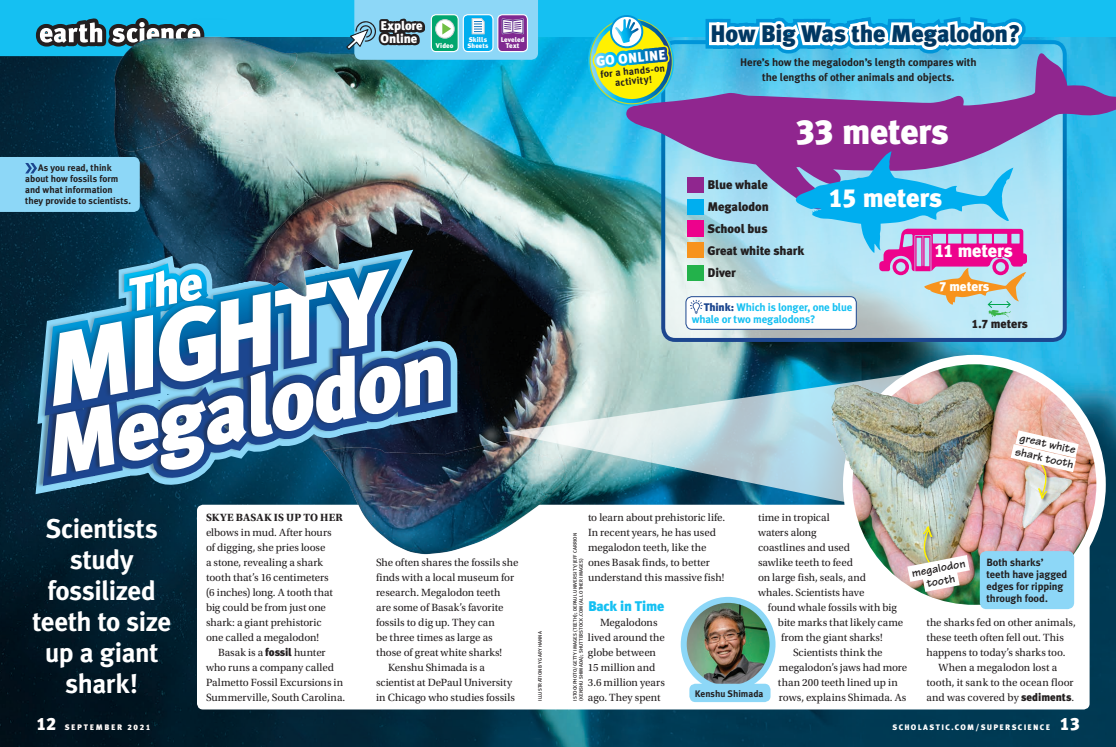
<style>
.page{position:relative;width:1116px;height:747px;background:#fff}
.page>*{position:absolute;margin:0;border:0;box-sizing:border-box;transform-origin:0 0}
.t1{font:italic 900 101.1px "Meta Plus Lining";color:#fff}
.t2{font:italic 900 85.5px "Meta Plus Lining";color:#fff}
.t3{font:900 35.5px "Meta Plus Lining";letter-spacing:-.015em;color:#fff}
.t4{font:700 27px/31px "Meta Plus Lining";letter-spacing:-.015em;color:#fff;text-align:center}
.t5{font:900 26.3px "Meta Plus Lining";letter-spacing:-.01em;color:#fff}
.t6{font:900 24px "Meta Plus Lining";letter-spacing:-.015em;color:#013863}
.t7{font:900 18.2px "Meta Plus Lining";letter-spacing:-.01em;color:#fff}
.t8{font:900 14px "Meta Plus Lining";letter-spacing:-.015em;color:#15c0f2}
.t9{font:900 13.8px "Meta Plus Lining";color:#fff}
.t10{font:900 13.2px "Meta Plus Lining";letter-spacing:-.005em;color:#fff}
.t11{font:900 12.6px/12.6px "Meta Plus Lining";letter-spacing:-.01em;color:#fff}
.t12{font:900 12.5px/21.8px "Meta Plus Lining";letter-spacing:-.01em;color:#231f20}
.t13{font:900 12.2px "Meta Plus Lining";letter-spacing:-.005em;color:#231f20}
.t14{font:12px/14.5px "Tekton Bold Dia V1";color:#231f20}
.t15{font:11px/15px "Utopia Std";color:#231f20}
.t16{font:700 11px/15px "Meta Plus Lining";letter-spacing:-.005em;color:#231f20;text-align:center}
.t17{font:700 11px/12px "Meta Plus Lining";letter-spacing:-.015em;color:#15c0f2}
.t18{font:700 11px "Utopia Std";letter-spacing:.01em;color:#231f20}
.t19{font:700 10.5px/12.2px "Meta Plus Lining";color:#231f20}
.t20{font:700 10px/9.8px "Meta Plus Lining";color:#231f20;text-align:center}
.t21{font:700 9.5px/11px "Meta Plus Lining";color:#231f20}
.t22{font:900 8px "Meta Plus Lining";letter-spacing:.17em;color:#fff}
.t23{font:900 8px "Meta Plus Lining";letter-spacing:.21em;color:#fff}
.t24{font:900 6.9px/5.8px "Meta Plus Lining";letter-spacing:.015em;color:#fff;text-align:center}
.t25{font:900 6.6px "Meta Plus Lining";letter-spacing:.015em;color:#fff}
.t26{font:500 5px/6px "Meta Plus Lining";letter-spacing:.02em;color:#231f20}
.s1{font-size:18px}
.s2{font-family:"Meta Plus Lining";font-weight:900}
.s3{font-weight:900;color:#1c468f}
</style>
<div class="page">
<img style="left:0;top:56px;width:1116px;height:691px">
<svg style="left:663px;top:42px;width:402px;height:298px;background:#badae7"></svg>
<div style="left:197px;top:505px;width:893px;height:204px;background:#fff;border-radius:6px"></div>
<div style="left:0;top:157px;width:91px;height:55px;background:#8dd7f7"></div>
<svg style="left:0;top:0;width:1116px;height:56px;background:#17bef0"></svg>
<svg style="left:35px;top:18px;width:56px;height:30px"></svg>
<svg style="left:579px;top:373px;width:120px;height:132px;background:#96bcc2"></svg>
<img style="left:949px;top:519px;width:152px;height:88px">
<div style="left:980px;top:551px;width:94px;height:58px;background:#8dd7f7;border-radius:7px"></div>
<img style="left:684px;top:600px;width:89px;height:89px;border-radius:44px">
<div style="left:681px;top:597px;width:95px;height:95px;border:6px solid #8dd7f7;border-radius:50%"></div>
<div style="left:689px;top:684px;width:82px;height:18px;background:#8dd7f7;border-radius:6px"></div>
<img style="left:699px;top:0;width:337px;height:572px">
<svg style="left:706px;top:0;width:321px;height:292px"></svg>
<svg style="left:626px;top:51px;width:490px;height:160px;background:#748ac7"></svg>
<div style="left:687px;top:177px;width:17px;height:16px;background:#90268f"></div>
<div style="left:687px;top:199px;width:17px;height:16px;background:#00aeef"></div>
<div style="left:687px;top:220px;width:17px;height:16px;background:#ed028c"></div>
<div style="left:687px;top:242px;width:17px;height:16px;background:#f7931d"></div>
<div style="left:687px;top:265px;width:17px;height:16px;background:#23b24b"></div>
<div style="left:686px;top:297px;width:170px;height:32px;background:#fff;border-radius:6px"></div>
<div style="left:685px;top:296px;width:172px;height:34px;border:1px solid #1c468f;border-radius:6px"></div>
<svg style="left:690px;top:300px;width:13px;height:14px"></svg>
<svg style="left:346px;top:0;width:192px;height:17px;background:#87d3f3"></svg>
<div style="left:20px;top:274px;width:71px;height:256px;background:#032234"></div>
<svg style="left:22px;top:222px;width:69px;height:231px;background:#02263a"></svg>
<svg style="left:34px;top:315px;width:57px;height:198px;background:#244f67"></svg>
<svg style="left:36px;top:244px;width:55px;height:185px;background:#143e53"></svg>
<div style="left:48px;top:266px;width:342px;height:143px;background:#231f20;opacity:.25"></div>
<div style="left:45px;top:353px;width:397px;height:126px;background:#231f20;opacity:.4"></div>
<svg style="left:585px;top:0;width:94px;height:127px;background:#68b6a6"></svg>
<img style="left:91px;top:17px;width:488px;height:730px">
<img style="left:807px;top:357px;width:294px;height:162px">
<img style="left:891px;top:526px;width:96px;height:76px">
<svg style="left:795px;top:151px;width:232px;height:166px;background:#97aed7"></svg>
<svg style="left:108px;top:232px;width:122px;height:112px;background:#146d98"></svg>
<p class="t11" style="left:381px;top:20px;width:44px">Explore<br>Online</p>
<p class="t24" style="left:436px;top:42px;width:19px">Video</p>
<p class="t24" style="left:469px;top:36px;width:20px">Skills</p>
<p class="t25" style="left:467px;top:41px;width:22px">Sheets</p>
<p class="t24" style="left:501px;top:37px;width:25px">Leveled<br>Text</p>
<p class="t21" style="left:25px;top:163px;width:107px;text-indent:13px">As you read, think about how fossils form and what information they provide to scientists.</p>
<h1 class="t1" style="left:29px;top:315px;width:348px;rotate:-11deg">MIGHTY</h1>
<h2 class="t2" style="left:31px;top:399px;width:411px;rotate:-11deg">Megalodon</h2>
<h3 class="t4" style="left:32px;top:513px;width:140px">Scientists study fossilized teeth to size up a giant shark!</h3>
<p class="t23" style="left:36px;top:722px;width:116px"><span class="s1">12</span> SEPTEMBER 2021</p>
<p class="t18" style="left:206px;top:511px;width:138px">SKYE BASAK IS UP TO HER</p>
<p class="t15" style="left:206px;top:525px;width:128px">elbows in mud. After hours of digging, she pries loose a stone, revealing a shark tooth that’s 16 centimeters (6 inches) long. A tooth that big could be from just one shark: a giant prehistoric one called a megalodon!</p>
<p class="t15" style="left:206px;top:645px;width:141px;text-indent:12px">Basak is a <span class="s2">fossil</span> hunter who runs a company called<br>Palmetto Fossil Excursions in<br>Summerville, South Carolina.</p>
<p class="t15" style="left:376px;top:555px;width:144px">She often shares the fossils she</p>
<p class="t15" style="left:376px;top:570px;width:140px">finds with a local museum for</p>
<p class="t15" style="left:376px;top:585px;width:126px">research. Megalodon teeth</p>
<p class="t15" style="left:376px;top:600px;width:129px">are some of Basak’s favorite</p>
<p class="t15" style="left:376px;top:615px;width:121px">fossils to dig up. They can</p>
<p class="t15" style="left:376px;top:630px;width:118px">be three times as large as</p>
<p class="t15" style="left:376px;top:645px;width:128px">those of great white sharks!</p>
<p class="t15" style="left:388px;top:660px;width:98px">Kenshu Shimada is a</p>
<p class="t15" style="left:376px;top:675px;width:138px">scientist at DePaul University</p>
<p class="t15" style="left:376px;top:690px;width:140px">in Chicago who studies fossils</p>
<p class="t26" style="left:537px;top:701px;width:71px;rotate:-90deg">ILLUSTRATION BY GARY HANNA</p>
<p class="t9" style="left:595px;top:53px;width:71px;rotate:-6deg">GO ONLINE</p>
<p class="t20" style="left:600px;top:70px;width:66px;rotate:-6deg">for a hands-on activity!</p>
<h3 class="t6" style="left:710px;top:20px;width:312px">How Big Was the Megalodon?</h3>
<p class="t16" style="left:740px;top:54px;width:238px">Here’s how the megalodon’s length compares with the lengths of other animals and objects.</p>
<h3 class="t3" style="left:795px;top:111px;width:155px">33 meters</h3>
<p class="t12" style="left:708px;top:174px;width:99px">Blue whale<br>Megalodon<br>School bus<br>Great white shark<br>Diver</p>
<p class="t17" style="left:692px;top:301px;width:162px;text-indent:12px"><span class="s3">Think:</span> Which is longer, one blue whale or two megalodons?</p>
<h3 class="t5" style="left:828px;top:183px;width:115px">15 meters</h3>
<h3 class="t7" style="left:934px;top:240px;width:80px">11 meters</h3>
<p class="t10" style="left:939px;top:279px;width:52px">7 meters</p>
<p class="t13" style="left:972px;top:317px;width:58px">1.7 meters</p>
<p class="t14" style="left:1020px;top:430px;width:61px;rotate:13deg">great white shark tooth</p>
<p class="t15" style="left:588px;top:510px;width:139px">to learn about prehistoric life.<br>In recent years, he has used megalodon teeth, like the ones Basak finds, to better understand this massive fish!</p>
<p class="t8" style="left:588px;top:598px;width:78px">Back in Time</p>
<p class="t15" style="left:588px;top:615px;width:78px;text-indent:12px">Megalodons lived around the globe between<br>15 million and<br>3.6 million years ago. They spent</p>
<p class="t15" style="left:758px;top:510px;width:73px">time in tropical</p>
<p class="t15" style="left:758px;top:525px;width:60px">waters along</p>
<p class="t15" style="left:758px;top:540px;width:94px">coastlines and used</p>
<p class="t15" style="left:758px;top:555px;width:96px">sawlike teeth to feed</p>
<p class="t15" style="left:758px;top:570px;width:110px">on large fish, seals, and</p>
<p class="t15" style="left:758px;top:585px;width:108px">whales. Scientists have</p>
<p class="t15" style="left:768px;top:600px;width:130px">found whale fossils with big</p>
<p class="t15" style="left:778px;top:615px;width:127px">bite marks that likely came</p>
<p class="t15" style="left:781px;top:630px;width:103px">from the giant sharks!</p>
<p class="t15" style="left:793px;top:645px;width:91px">Scientists think the</p>
<p class="t15" style="left:779px;top:660px;width:130px">megalodon’s jaws had more</p>
<p class="t15" style="left:778px;top:675px;width:121px">than 200 teeth lined up in</p>
<p class="t15" style="left:779px;top:690px;width:129px">rows, explains Shimada. As</p>
<p class="t26" style="left:572px;top:701px;width:170px;rotate:-90deg">ISTOCKPHOTO/GETTY IMAGES (TEETH); DEPAUL UNIVERSITY/JEFF CARRION (KENSHU SHIMADA); SHUTTERSTOCK.COM (ALL OTHER IMAGES)</p>
<p class="t19" style="left:986px;top:556px;width:83px">Both sharks’ teeth have jagged edges for ripping through food.</p>
<p class="t14" style="left:910px;top:567px;width:56px;line-height:12.7px;text-align:center;rotate:-11deg">megalodon tooth</p>
<p class="t15" style="left:926px;top:615px;width:151px">the sharks fed on other animals,</p>
<p class="t15" style="left:926px;top:630px;width:139px">these teeth often fell out. This</p>
<p class="t15" style="left:926px;top:645px;width:141px">happens to today’s sharks too.</p>
<p class="t15" style="left:938px;top:660px;width:120px">When a megalodon lost a</p>
<p class="t15" style="left:926px;top:675px;width:149px">tooth, it sank to the ocean floor</p>
<p class="t15" style="left:926px;top:690px;width:149px">and was covered by <span class="s2">sediments</span>.</p>
<p class="t21" style="left:695px;top:688px;width:70px">Kenshu Shimada</p>
<p class="t22" style="left:892px;top:722px;width:189px">SCHOLASTIC.COM/SUPERSCIENCE <span class="s1">13</span></p>
</div>
